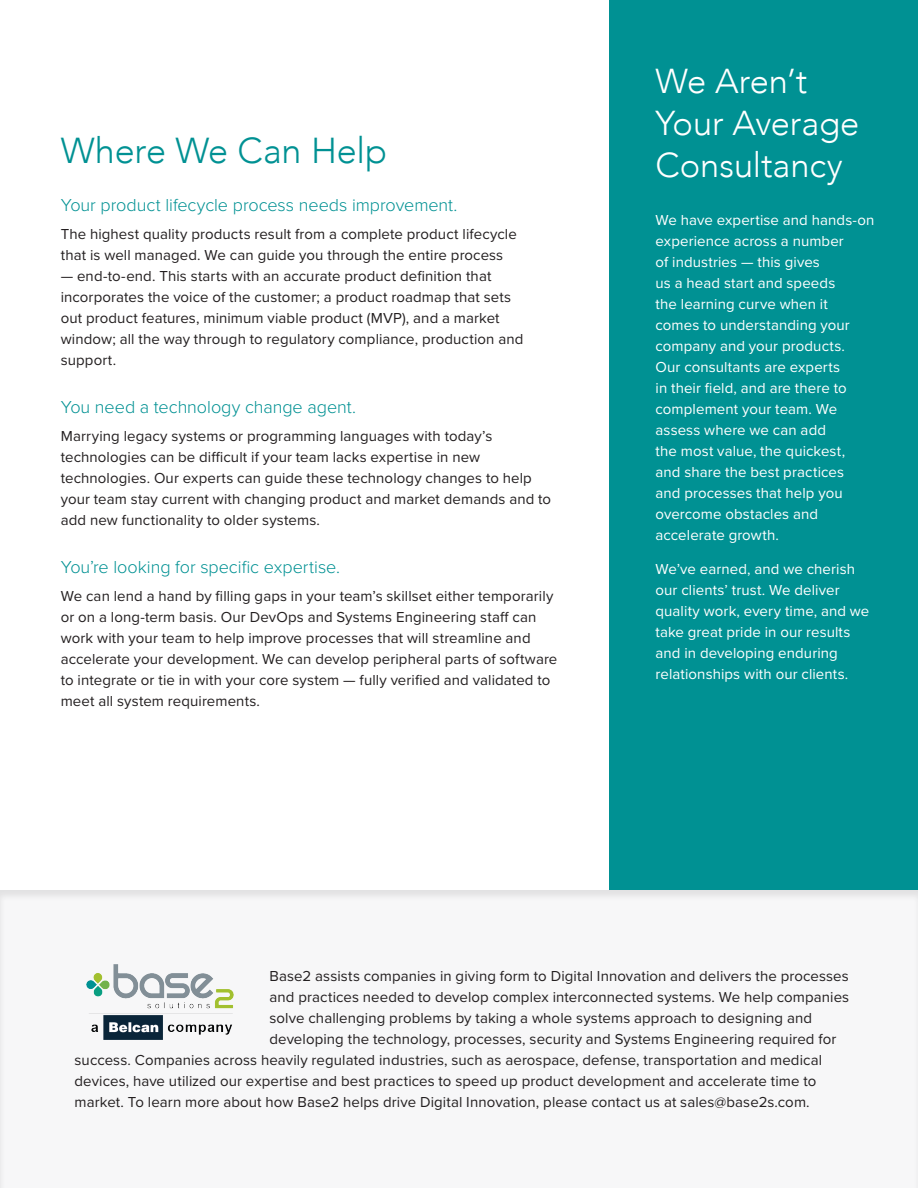
<style>
.page{position:relative;width:918px;height:1188px;background:#fff}
.page>*{position:absolute;margin:0;border:0;box-sizing:border-box;transform-origin:0 0}
.Section_Header{font:300 36px "Avenir";letter-spacing:-.005em;color:#009193}
.Section_Header-2{font:300 34.5px/42px "Avenir";letter-spacing:-.005em;color:#fff}
.Section_Subhead_1{font:300 18px "Proxima Nova";letter-spacing:-.005em;color:#009193}
.t1{font:15px/21px "Proxima Nova";letter-spacing:.005em;color:#231f20}
.Section_Header-3{font:15px/21px "Proxima Nova";letter-spacing:.005em;color:#fff}
</style>
<div class="page">
<div style="left:610px;top:0;width:308px;height:890px;background:#009193"></div>
<div style="left:0;top:882px;width:918px;height:306px;background:#f7f7f8"></div>
<img style="left:86px;top:964px;width:148px;height:75px">
<p class="Section_Header" style="left:61px;top:130px;width:328px">Where We Can Help</p>
<p class="Section_Subhead_1" style="left:61px;top:192px;width:398px">Your product lifecycle process needs improvement.</p>
<p class="t1" style="left:61px;top:223px;width:458px">The highest quality products result from a complete product lifecycle that is well managed. We can guide you through the entire process</p>
<p class="t1" style="left:61px;top:265px;width:464px">— end-to-end. This starts with an accurate product definition that incorporates the voice of the customer; a product roadmap that sets out product features, minimum viable product (MVP), and a market window; all the way through to regulatory compliance, production and support.</p>
<p class="Section_Subhead_1" style="left:61px;top:394px;width:297px">You need a technology change agent.</p>
<p class="t1" style="left:61px;top:425px;width:492px">Marrying legacy systems or programming languages with today’s technologies can be difficult if your team lacks expertise in new technologies. Our experts can guide these technology changes to help your team stay current with changing product and market demands and to add new functionality to older systems.</p>
<p class="Section_Subhead_1" style="left:61px;top:554px;width:281px">You’re looking for specific expertise.</p>
<p class="t1" style="left:61px;top:585px;width:498px">We can lend a hand by filling gaps in your team’s skillset either temporarily or on a long-term basis. Our DevOps and Systems Engineering staff can work with your team to help improve processes that will streamline and accelerate your development. We can develop peripheral parts of software to integrate or tie in with your core system — fully verified and validated to meet all system requirements.</p>
<p class="Section_Header-2" style="left:656px;top:60px;width:205px">We Aren’t<br>Your Average<br>Consultancy</p>
<p class="Section_Header-3" style="left:656px;top:209px;width:221px">We have expertise and hands-on experience across a number<br>of industries — this gives<br>us a head start and speeds<br>the learning curve when it comes to understanding your company and your products.<br>Our consultants are experts<br>in their field, and are there to complement your team. We assess where we can add<br>the most value, the quickest,<br>and share the best practices<br>and processes that help you overcome obstacles and accelerate growth.</p>
<p class="Section_Header-3" style="left:656px;top:558px;width:215px">We’ve earned, and we cherish our clients’ trust. We deliver quality work, every time, and we take great pride in our results and in developing enduring relationships with our clients.</p>
<p class="t1" style="left:270px;top:965px;width:581px">Base2 assists companies in giving form to Digital Innovation and delivers the processes</p>
<p class="t1" style="left:270px;top:986px;width:581px">and practices needed to develop complex interconnected systems. We help companies</p>
<p class="t1" style="left:270px;top:1007px;width:544px">solve challenging problems by taking a whole systems approach to designing and</p>
<p class="t1" style="left:270px;top:1028px;width:568px">developing the technology, processes, security and Systems Engineering required for</p>
<p class="t1" style="left:75px;top:1049px;width:749px">success. Companies across heavily regulated industries, such as aerospace, defense, transportation and medical</p>
<p class="t1" style="left:75px;top:1070px;width:743px">devices, have utilized our expertise and best practices to speed up product development and accelerate time to</p>
<p class="t1" style="left:75px;top:1091px;width:737px">market. To learn more about how Base2 helps drive Digital Innovation, please contact us at sales@base2s.com.</p>
</div>
